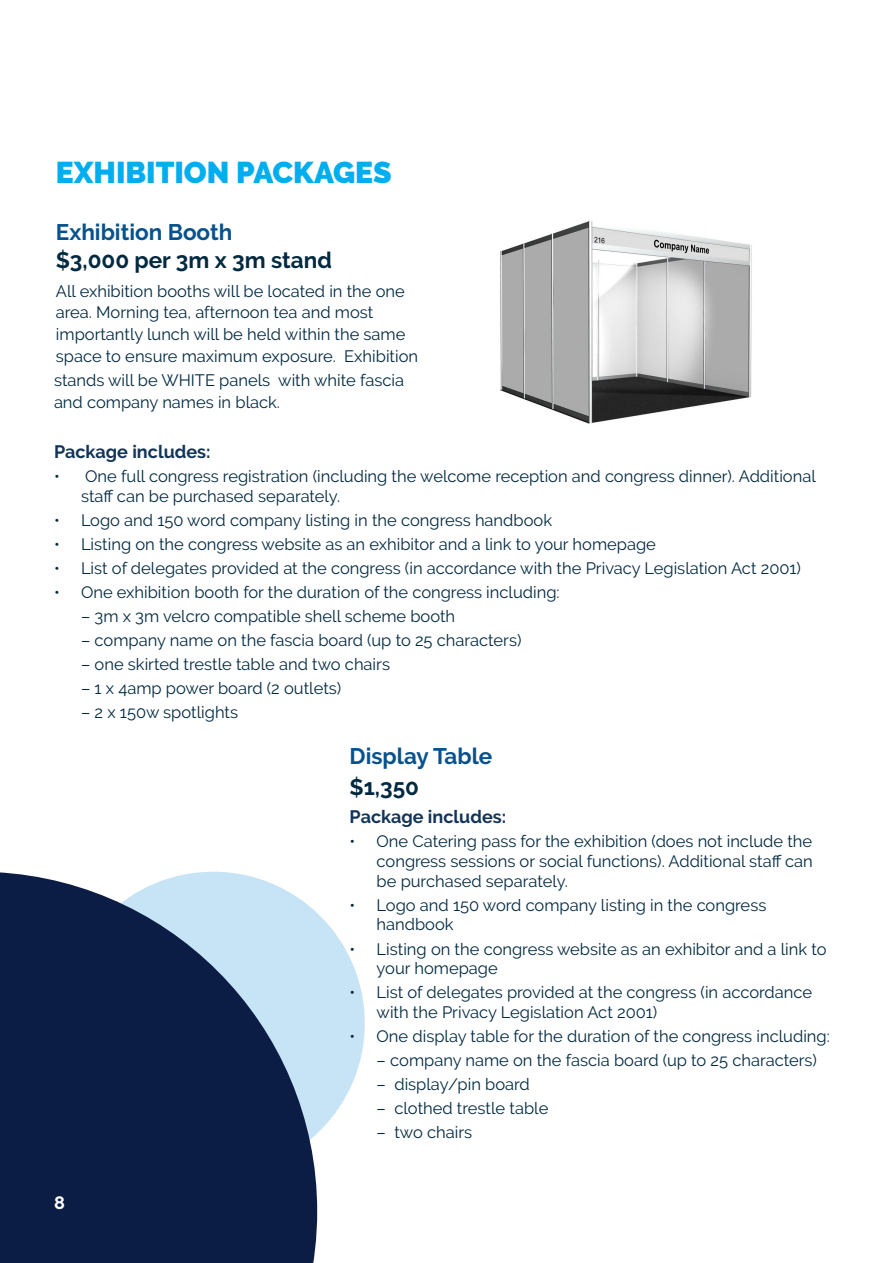
<style>
.page{position:relative;width:893px;height:1263px;background:#fff}
.page>*{position:absolute;margin:0;border:0;box-sizing:border-box;transform-origin:0 0}
.t1{font:900 30px "Raleway";color:#00aeef}
.t2{font:700 22.5px "Raleway";color:#07528d}
.t3{font:700 22.5px "Raleway";color:#022940}
.t4{font:700 18px "Raleway";color:#123457}
.t5{font:700 18px "Raleway";color:#fff}
.t6{font:16.5px/19.8px "Raleway";color:#022940}
</style>
<div class="page">
<div style="left:62px;top:872px;width:303px;height:303px;background:#c6e4f6;border-radius:50%"></div>
<svg style="left:0;top:872px;width:317px;height:391px;fill:#0c1d45"></svg>
<img style="left:500px;top:220px;width:252px;height:204px">
<p class="t1" style="left:56px;top:155px;width:337px">EXHIBITION PACKAGES</p>
<p class="t2" style="left:56px;top:219px;width:178px">Exhibition Booth</p>
<p class="t3" style="left:56px;top:248px;width:277px">$3,000 per 3m x 3m stand</p>
<p class="t6" style="left:56px;top:280px;width:364px;line-height:21.6px">All exhibition booths will be located in the one area. Morning tea, afternoon tea and most importantly lunch will be held within the same space to ensure maximum exposure. Exhibition</p>
<p class="t6" style="left:54px;top:369px;width:351px;line-height:21.6px">stands will be WHITE panels with white fascia and company names in black.</p>
<p class="t4" style="left:54px;top:441px;width:158px">Package includes:</p>
<p class="t6" style="left:81px;top:466px;width:736px;text-indent:-27px">• One full congress registration (including the welcome reception and congress dinner). Additional staff can be purchased separately.</p>
<p class="t6" style="left:54px;top:510px;width:500px">• Logo and 150 word company listing in the congress handbook</p>
<p class="t6" style="left:54px;top:534px;width:603px">• Listing on the congress website as an exhibitor and a link to your homepage</p>
<p class="t6" style="left:54px;top:558px;width:748px">• List of delegates provided at the congress (in accordance with the Privacy Legislation Act 2001)</p>
<p class="t6" style="left:54px;top:582px;width:507px">• One exhibition booth for the duration of the congress including:</p>
<p class="t6" style="left:81px;top:606px;width:376px">– 3m x 3m velcro compatible shell scheme booth</p>
<p class="t6" style="left:81px;top:630px;width:442px">– company name on the fascia board (up to 25 characters)</p>
<p class="t6" style="left:81px;top:655px;width:311px">– one skirted trestle table and two chairs</p>
<p class="t6" style="left:81px;top:679px;width:262px">– 1 x 4amp power board (2 outlets)</p>
<p class="t6" style="left:81px;top:703px;width:159px">– 2 x 150w spotlights</p>
<p class="t2" style="left:350px;top:743px;width:144px">Display Table</p>
<p class="t3" style="left:350px;top:774px;width:71px">$1,350</p>
<p class="t4" style="left:350px;top:806px;width:158px">Package includes:</p>
<p class="t6" style="left:377px;top:831px;width:438px;text-align:justify;text-indent:-27px">• One Catering pass for the exhibition (does not include the congress sessions or social functions). Additional staff can be purchased separately.</p>
<p class="t6" style="left:377px;top:895px;width:391px;text-indent:-27px">• Logo and 150 word company listing in the congress handbook</p>
<p class="t6" style="left:377px;top:939px;width:451px;text-indent:-27px">• Listing on the congress website as an exhibitor and a link to your homepage</p>
<p class="t6" style="left:377px;top:982px;width:437px;text-indent:-27px">• List of delegates provided at the congress (in accordance with the Privacy Legislation Act 2001)</p>
<p class="t6" style="left:350px;top:1026px;width:482px">• One display table for the duration of the congress including:</p>
<p class="t6" style="left:377px;top:1050px;width:442px">– company name on the fascia board (up to 25 characters)</p>
<p class="t6" style="left:377px;top:1074px;width:155px">– display/pin board</p>
<p class="t6" style="left:377px;top:1099px;width:173px">– clothed trestle table</p>
<p class="t6" style="left:377px;top:1123px;width:97px">– two chairs</p>
<p class="t5" style="left:54px;top:1192px;width:12px">8</p>
</div>
